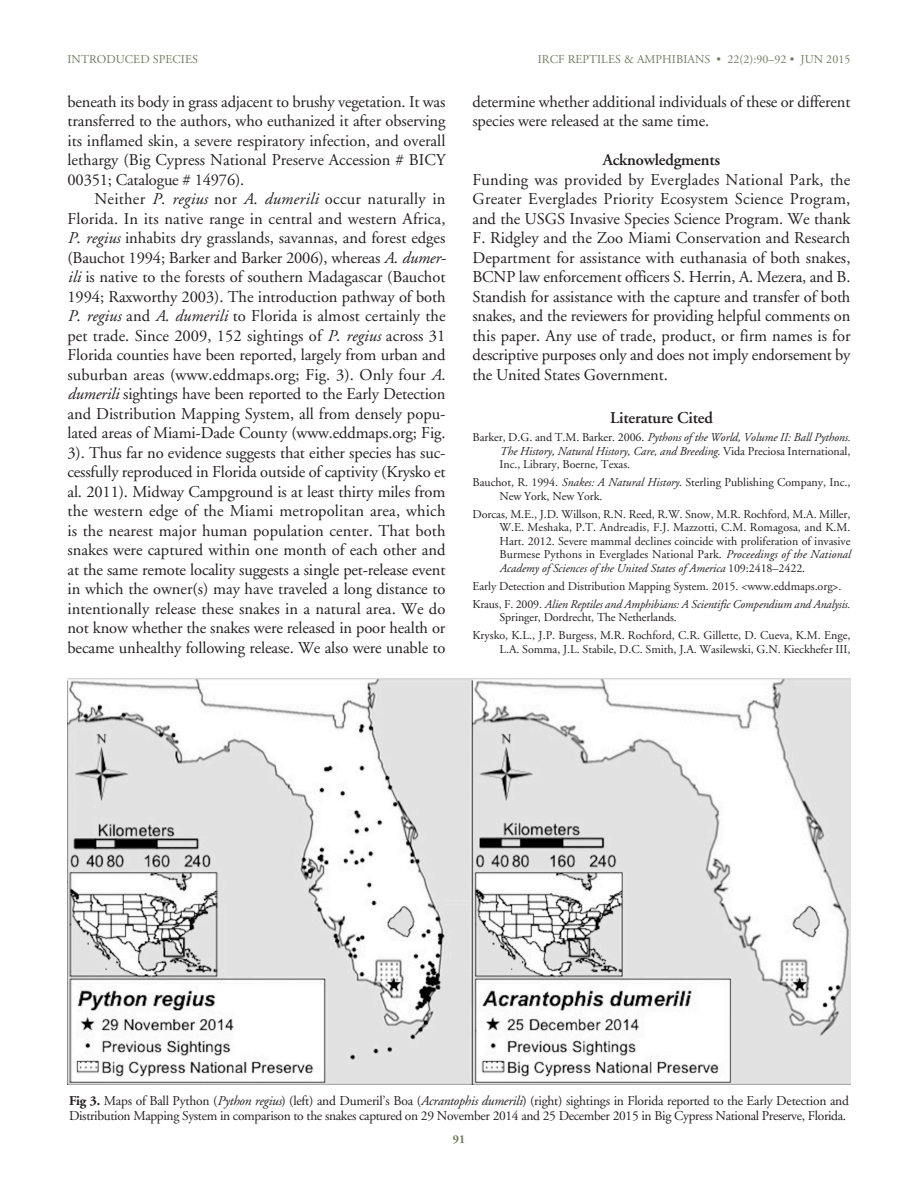
<style>
.page{position:relative;width:918px;height:1188px;background:#fff}
.page>*{position:absolute;margin:0;border:0;box-sizing:border-box;transform-origin:0 0}
.TEXT{font:16.5px/19.5px "Adobe Garamond";letter-spacing:-.01em;color:#231f20;text-align:justify}
.SUBhead{font:600 16.5px "Adobe Garamond";letter-spacing:-.01em;color:#231f20}
.Figure_Caption{font:13.5px/15px "Adobe Garamond";letter-spacing:-.025em;color:#231f20}
.References{font:12px/13.5px "Adobe Garamond";letter-spacing:-.005em;color:#231f20;text-align:justify}
.References-2{font:italic 12px/13.5px "Adobe Garamond";letter-spacing:-.015em;color:#231f20}
.Running_Head_RIGHT{font:12px "Adobe Garamond";letter-spacing:.005em;color:#717a60}
.Running_Head_LEFT{font:12px "Adobe Garamond";letter-spacing:.005em;color:#717a60}
.Running_Head_LEFT-2{font:700 12px "Adobe Garamond";color:#717a60}
.s1{font-style:italic}
.s2{font-style:normal}
.s3{font-style:normal;color:#221e1f}
.s4{font-weight:700}
</style>
<div class="page">
<img style="left:68px;top:679px;width:782px;height:405px">
<p class="Running_Head_LEFT" style="left:68px;top:53px;width:132px">INTRODUCED SPECIES</p>
<p class="Running_Head_RIGHT" style="left:538px;top:53px;width:314px">IRCF REPTILES &amp; AMPHIBIANS • 22(2):90–92 • JUN 2015</p>
<p class="TEXT" style="left:68px;top:92px;width:380px">beneath its body in grass adjacent to brushy vegetation. It was transferred to the authors, who euthanized it after observing its inflamed skin, a severe respiratory infection, and overall lethargy (Big Cypress National Preserve Accession # BICY 00351; Catalogue # 14976).</p>
<p class="TEXT" style="left:68px;top:190px;width:380px;text-indent:27px">Neither <span class="s1">P</span>. <span class="s1">regius</span> nor <span class="s1">A</span>. <span class="s1">dumerili</span> occur naturally in Florida. In its native range in central and western Africa, <span class="s1">P</span>. <span class="s1">regius</span> inhabits dry grasslands, savannas, and forest edges (Bauchot 1994; Barker and Barker 2006), whereas <span class="s1">A</span>. <span class="s1">dumer&shy;ili</span> is native to the forests of southern Madagascar (Bauchot 1994; Raxworthy 2003). The introduction pathway of both <span class="s1">P</span>. <span class="s1">regius</span> and <span class="s1">A</span>. <span class="s1">dumerili</span> to Florida is almost certainly the pet trade. Since 2009, 152 sightings of <span class="s1">P</span>. <span class="s1">regius</span> across 31<br>Florida counties have been reported, largely from urban and suburban areas (www.eddmaps.org; Fig. 3). Only four <span class="s1">A</span>. <span class="s1">dumerili</span> sightings have been reported to the Early Detection and Distribution Mapping System, all from densely popu&shy;lated areas of Miami-Dade County (www.eddmaps.org; Fig.<br>3). Thus far no evidence suggests that either species has suc&shy;cessfully reproduced in Florida outside of captivity (Krysko et al. 2011). Midway Campground is at least thirty miles from the western edge of the Miami metropolitan area, which is the nearest major human population center. That both snakes were captured within one month of each other and at the same remote locality suggests a single pet-release event in which the owner(s) may have traveled a long distance to intentionally release these snakes in a natural area. We do not know whether the snakes were released in poor health or became unhealthy following release. We also were unable to</p>
<p class="TEXT" style="left:472px;top:92px;width:379px">determine whether additional individuals of these or different species were released at the same time.</p>
<p class="SUBhead" style="left:603px;top:151px;width:119px">Acknowledgments</p>
<p class="TEXT" style="left:472px;top:170px;width:380px">Funding was provided by Everglades National Park, the Greater Everglades Priority Ecosystem Science Program, and the USGS Invasive Species Science Program. We thank F. Ridgley and the Zoo Miami Conservation and Research Department for assistance with euthanasia of both snakes, BCNP law enforcement officers S. Herrin, A. Mezera, and B.<br>Standish for assistance with the capture and transfer of both snakes, and the reviewers for providing helpful comments on this paper. Any use of trade, product, or firm names is for descriptive purposes only and does not imply endorsement by the United States Government.</p>
<p class="SUBhead" style="left:610px;top:409px;width:104px">Literature Cited</p>
<p class="References" style="left:500px;top:431px;width:353px;text-indent:-27px">Barker, D.G. and T.M. Barker. 2006. <span class="s1">Pythons of the World, Volume II: Ball Pythons.<br>The History, Natural History, Care, and Breeding</span>. Vida Preciosa International, Inc., Library, Boerne, Texas.</p>
<p class="References" style="left:500px;top:476px;width:352px;text-indent:-27px">Bauchot, R. 1994. <span class="s1">Snakes: A Natural History</span>. Sterling Publishing Company, Inc.,<br>New York, New York.</p>
<p class="References" style="left:500px;top:507px;width:353px;text-indent:-27px">Dorcas, M.E., J.D. Willson, R.N. Reed, R.W. Snow, M.R. Rochford, M.A. Miller, W.E. Meshaka, P.T. Andreadis, F.J. Mazzotti, C.M. Romagosa, and K.M.<br>Hart. 2012. Severe mammal declines coincide with proliferation of invasive Burmese Pythons in Everglades National Park. <span class="s1">Proceedings of the National Academy of Sciences of the United States of America</span> 109:2418–2422.</p>
<p class="References" style="left:472px;top:579px;width:371px">Early Detection and Distribution Mapping System. 2015. &lt;www.eddmaps.org&gt;.</p>
<p class="References-2" style="left:500px;top:598px;width:352px;text-indent:-27px"><span class="s2">Kraus, F. 2009.</span> Alien Reptiles and Amphibians: A Scientific Compendium and Analysis.<br><span class="s3">Springer, Dordrecht, The Netherlands.</span></p>
<p class="References" style="left:472px;top:629px;width:379px;text-align:right">Krysko, K.L., J.P. Burgess, M.R. Rochford, C.R. Gillette, D. Cueva, K.M. Enge,<br>L.A. Somma, J.L. Stabile, D.C. Smith, J.A. Wasilewski, G.N. Kieckhefer III,</p>
<p class="Figure_Caption" style="left:69px;top:1093px;width:781px"><span class="s4">Fig 3.</span> Maps of Ball Python (<span class="s1">Python regius</span>) (left) and Dumeril’s Boa (<span class="s1">Acrantophis dumerili</span>) (right) sightings in Florida reported to the Early Detection and<br>Distribution Mapping System in comparison to the snakes captured on 29 November 2014 and 25 December 2015 in Big Cypress National Preserve, Florida.</p>
<p class="Running_Head_LEFT-2" style="left:453px;top:1132px;width:14px">91</p>
</div>
